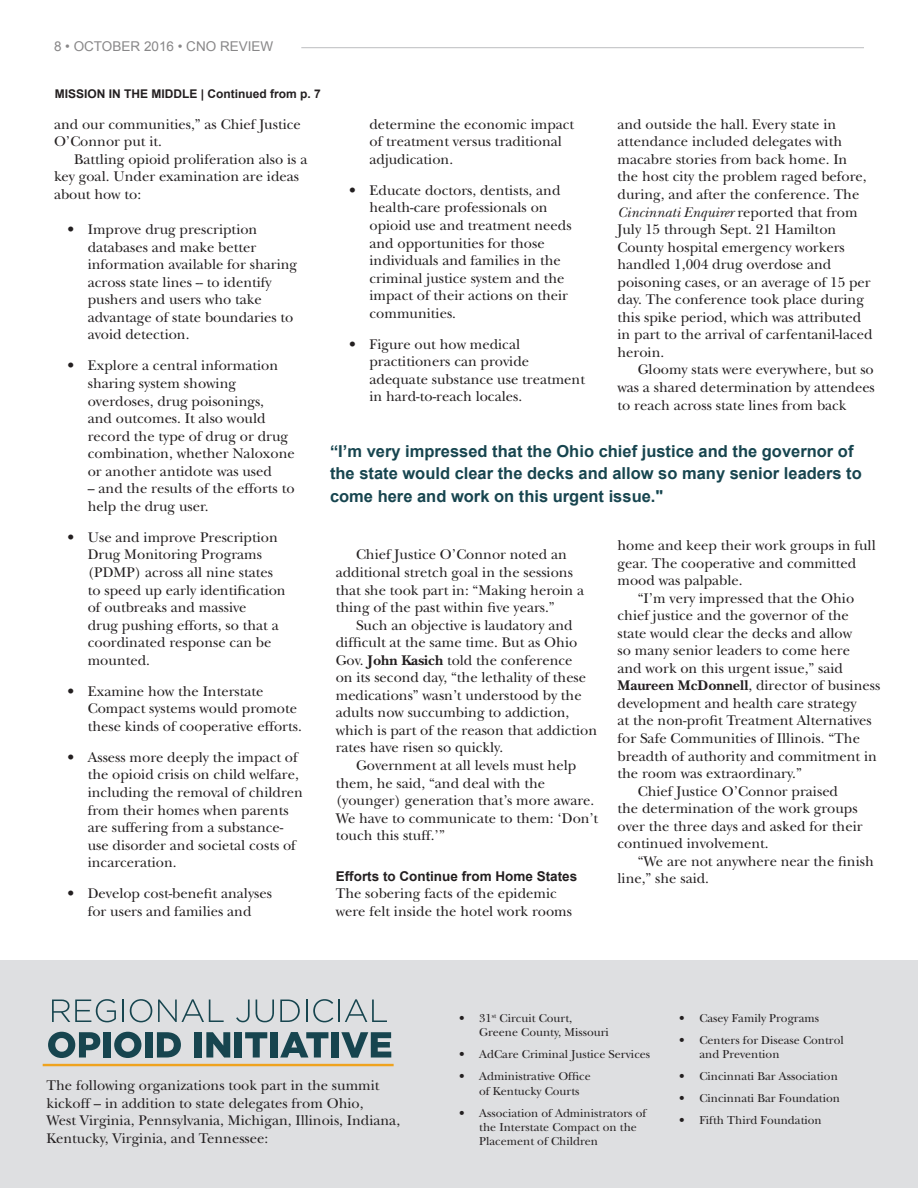
<style>
.page{position:relative;width:918px;height:1188px;background:#fff}
.page>*{position:absolute;margin:0;border:0;box-sizing:border-box;transform-origin:0 0}
.Body_Copy{font:700 16.5px/22.5px "Arial";color:#17454f}
.Body_Copy-2{font:14.7px/17.5px "New Baskerville Std";color:#231f20}
.Body_Copy-3{font:700 13.5px "Arial";color:#231f20}
.t1{font:13.5px "Arial";color:#888788}
.t2{font:12px/14.4px "New Baskerville Std";color:#231f20}
.Story_Header{font:700 12px "Arial";color:#231f20}
.s1{font-style:italic}
.s2{font-weight:700}
</style>
<div class="page">
<hr style="left:301px;top:47px;width:563px;height:1px;background:#bcbdc0">
<div style="left:0;top:961px;width:918px;height:227px;background:#dedfe1"></div>
<svg style="left:48px;top:1032px;width:52px;height:26px"></svg>
<div style="left:103px;top:1032px;width:7px;height:26px;background:#17454f"></div>
<svg style="left:114px;top:1032px;width:27px;height:26px"></svg>
<div style="left:145px;top:1032px;width:7px;height:26px;background:#17454f"></div>
<svg style="left:157px;top:1032px;width:24px;height:26px"></svg>
<div style="left:195px;top:1032px;width:7px;height:26px;background:#17454f"></div>
<svg style="left:206px;top:1032px;width:24px;height:26px"></svg>
<div style="left:235px;top:1032px;width:7px;height:26px;background:#17454f"></div>
<svg style="left:245px;top:1032px;width:22px;height:26px"></svg>
<div style="left:271px;top:1032px;width:7px;height:26px;background:#17454f"></div>
<svg style="left:280px;top:1032px;width:48px;height:26px"></svg>
<div style="left:332px;top:1032px;width:7px;height:26px;background:#17454f"></div>
<svg style="left:341px;top:1032px;width:50px;height:26px"></svg>
<svg style="left:52px;top:999px;width:64px;height:23px"></svg>
<hr style="left:122px;top:1000px;width:2px;height:22px;background:#17454f">
<svg style="left:130px;top:999px;width:22px;height:23px"></svg>
<svg style="left:158px;top:999px;width:66px;height:23px"></svg>
<svg style="left:236px;top:1000px;width:14px;height:22px"></svg>
<svg style="left:256px;top:1000px;width:18px;height:22px"></svg>
<svg style="left:280px;top:1000px;width:20px;height:22px"></svg>
<svg style="left:306px;top:1000px;width:1px;height:22px"></svg>
<svg style="left:313px;top:999px;width:20px;height:23px"></svg>
<hr style="left:338px;top:1000px;width:2px;height:22px;background:#17454f">
<svg style="left:345px;top:999px;width:42px;height:23px"></svg>
<hr style="left:43px;top:1064px;width:351px;height:2px;background:#efa31f">
<p class="t1" style="left:54px;top:38px;width:221px">8 • OCTOBER 2016 • CNO REVIEW</p>
<p class="Story_Header" style="left:55px;top:86px;width:268px">MISSION IN THE MIDDLE | Continued from p. 7</p>
<p class="Body_Copy-2" style="left:54px;top:115px;width:248px">and our communities,” as Chief Justice<br>O’Connor put it.</p>
<p class="Body_Copy-2" style="left:54px;top:150px;width:255px;text-indent:20px">Battling opioid proliferation also is a key goal. Under examination are ideas about how to:</p>
<p class="Body_Copy-2" style="left:88px;top:221px;width:211px;text-indent:-20px">• Improve drug prescription databases and make better information available for sharing across state lines -- to identify pushers and users who take advantage of state boundaries to avoid detection.</p>
<p class="Body_Copy-2" style="left:88px;top:357px;width:209px;text-indent:-20px">• Explore a central information sharing system showing overdoses, drug poisonings,<br>and outcomes. It also would record the type of drug or drug combination, whether Naloxone or another antidote was used<br>-- and the results of the efforts to help the drug user.</p>
<p class="Body_Copy-2" style="left:88px;top:528px;width:200px;text-indent:-20px">• Use and improve Prescription<br>Drug Monitoring Programs (PDMP) across all nine states to speed up early identification of outbreaks and massive<br>drug pushing efforts, so that a coordinated response can be mounted.</p>
<p class="Body_Copy-2" style="left:88px;top:682px;width:216px;text-indent:-20px">• Examine how the Interstate<br>Compact systems would promote these kinds of cooperative efforts.</p>
<p class="Body_Copy-2" style="left:88px;top:748px;width:217px;text-indent:-20px">• Assess more deeply the impact of the opioid crisis on child welfare, including the removal of children from their homes when parents are suffering from a substance&shy;use disorder and societal costs of incarceration.</p>
<p class="Body_Copy-2" style="left:68px;top:885px;width:206px;text-align:center">• Develop cost-benefit analyses for users and families and</p>
<p class="Body_Copy-2" style="left:370px;top:115px;width:206px">determine the economic impact of treatment versus traditional adjudication.</p>
<p class="Body_Copy-2" style="left:370px;top:181px;width:204px;text-indent:-20px">• Educate doctors, dentists, and health-care professionals on opioid use and treatment needs and opportunities for those individuals and families in the criminal justice system and the impact of their actions on their communities.</p>
<p class="Body_Copy-2" style="left:370px;top:335px;width:217px;text-indent:-20px">• Figure out how medical practitioners can provide adequate substance use treatment in hard-to-reach locales.</p>
<p class="Body_Copy-2" style="left:618px;top:115px;width:257px">and outside the hall. Every state in attendance included delegates with macabre stories from back home. In<br>the host city the problem raged before, during, and after the conference. The <span class="s1">Cincinnati Enquirer</span> reported that from July 15 through Sept. 21 Hamilton County hospital emergency workers handled 1,004 drug overdose and poisoning cases, or an average of 15 per day. The conference took place during this spike period, which was attributed in part to the arrival of carfentanil-laced heroin.</p>
<p class="Body_Copy-2" style="left:618px;top:361px;width:259px;text-align:justify;text-indent:20px">Gloomy stats were everywhere, but so was a shared determination by attendees to reach across state lines from back</p>
<p class="Body_Copy" style="left:330px;top:440px;width:533px">“I’m very impressed that the Ohio chief justice and the governor of the state would clear the decks and allow so many senior leaders to come here and work on this urgent issue."</p>
<p class="Body_Copy-2" style="left:336px;top:546px;width:250px;text-indent:20px">Chief Justice O’Connor noted an additional stretch goal in the sessions that she took part in: “Making heroin a thing of the past within five years.”</p>
<p class="Body_Copy-2" style="left:336px;top:616px;width:263px;text-indent:20px">Such an objective is laudatory and difficult at the same time. But as Ohio Gov. <span class="s2">John Kasich</span> told the conference<br>on its second day, “the lethality of these medications” wasn’t understood by the adults now succumbing to addiction, which is part of the reason that addiction rates have risen so quickly.</p>
<p class="Body_Copy-2" style="left:336px;top:757px;width:264px;text-indent:20px">Government at all levels must help them, he said, “and deal with the (younger) generation that’s more aware.<br>We have to communicate to them: ‘Don’t touch this stuff.’”</p>
<p class="Body_Copy-3" style="left:336px;top:867px;width:243px">Efforts to Continue from Home States</p>
<p class="Body_Copy-2" style="left:336px;top:885px;width:238px">The sobering facts of the epidemic were felt inside the hotel work rooms</p>
<p class="Body_Copy-2" style="left:618px;top:537px;width:260px">home and keep their work groups in full gear. The cooperative and committed mood was palpable.</p>
<p class="Body_Copy-2" style="left:618px;top:589px;width:264px;text-indent:20px">“I’m very impressed that the Ohio chief justice and the governor of the state would clear the decks and allow<br>so many senior leaders to come here<br>and work on this urgent issue,” said <span class="s2">Maureen McDonnell</span>, director of business development and health care strategy<br>at the non-profit Treatment Alternatives for Safe Communities of Illinois. “The breadth of authority and commitment in the room was extraordinary.”</p>
<p class="Body_Copy-2" style="left:618px;top:782px;width:247px;text-indent:20px">Chief Justice O’Connor praised<br>the determination of the work groups over the three days and asked for their continued involvement.</p>
<p class="Body_Copy-2" style="left:618px;top:852px;width:258px;text-indent:20px">“We are not anywhere near the finish line,” she said.</p>
<p class="Body_Copy-2" style="left:46px;top:1077px;width:355px">The following organizations took part in the summit kickoff – in addition to state delegates from Ohio,<br>West Virginia, Pennsylvania, Michigan, Illinois, Indiana, Kentucky, Virginia, and Tennessee:</p>
<p class="t2" style="left:479px;top:1011px;width:131px;text-indent:-20px">• 31<sup>st</sup> Circuit Court,<br>Greene County, Missouri</p>
<p class="t2" style="left:459px;top:1047px;width:193px">• AdCare Criminal Justice Services</p>
<p class="t2" style="left:479px;top:1069px;width:113px;text-indent:-20px">• Administrative Office of Kentucky Courts</p>
<p class="t2" style="left:479px;top:1106px;width:170px;text-indent:-20px">• Association of Administrators of the Interstate Compact on the<br>Placement of Children</p>
<p class="t2" style="left:679px;top:1011px;width:142px">• Casey Family Programs</p>
<p class="t2" style="left:699px;top:1033px;width:146px;text-indent:-20px">• Centers for Disease Control and Prevention</p>
<p class="t2" style="left:679px;top:1069px;width:160px">• Cincinnati Bar Association</p>
<p class="t2" style="left:679px;top:1091px;width:162px">• Cincinnati Bar Foundation</p>
<p class="t2" style="left:679px;top:1113px;width:144px">• Fifth Third Foundation</p>
</div>
